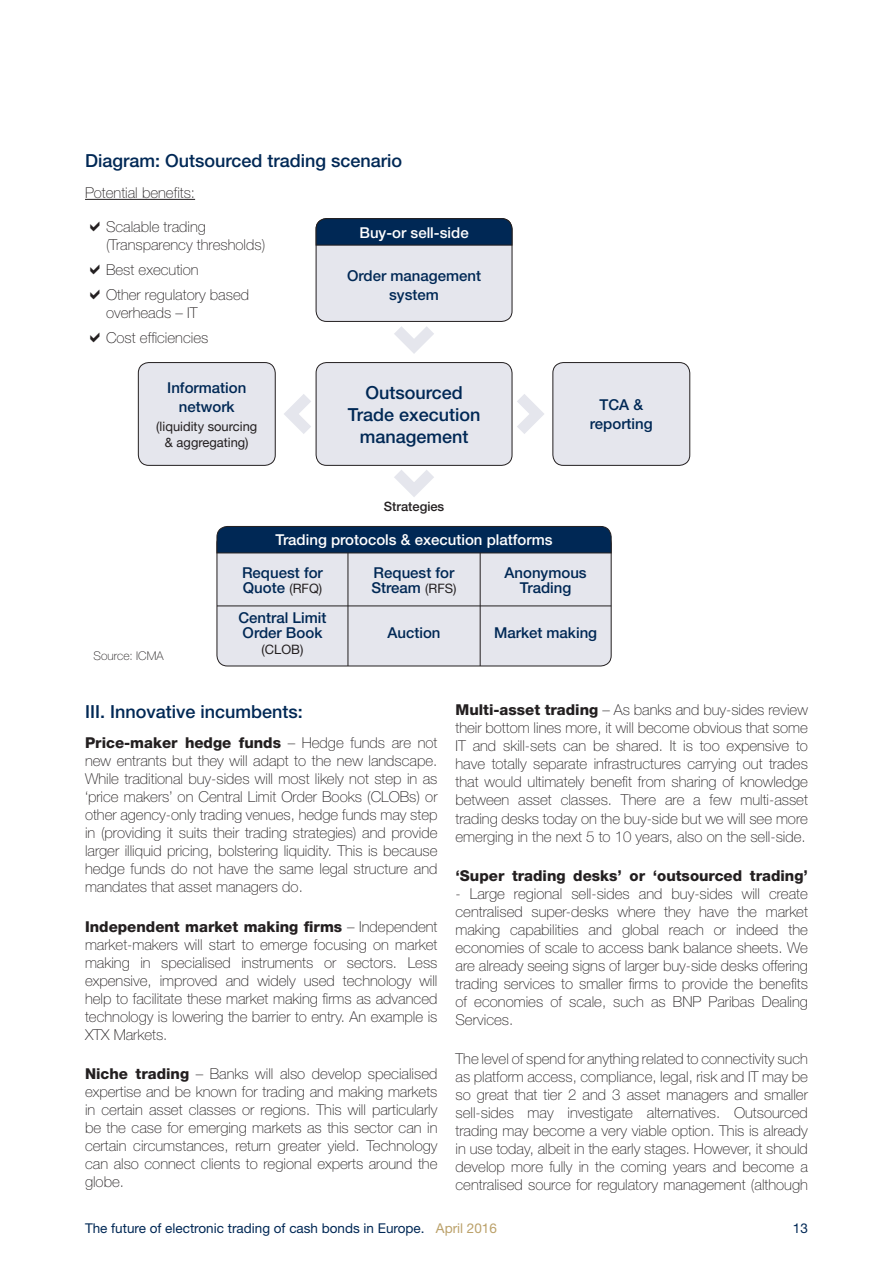
<style>
.page{position:relative;width:893px;height:1263px;background:#fff}
.page>*{position:absolute;margin:0;border:0;box-sizing:border-box;transform-origin:0 0}
._2_Digit_Heading{font:500 18px "Helvetica Neue";color:#002855}
.Sub_Heading{font:500 18px "Helvetica Neue";color:#002855}
.Body_Copy{font:100 15px/18px "Helvetica Neue";color:#231f20;text-align:justify}
.Sub_Heading-2{font:500 15px/15.5px "Helvetica Neue";color:#002855}
.Sub_Heading-3{font:500 15px "Helvetica Neue";color:#fff}
.Body_Copy-2{font:800 15px "Helvetica Neue";color:#231f20}
.Intro_bullet{font:100 15px "Helvetica Neue";color:#231f20}
.t1{font:13.5px "Helvetica Neue";color:#002855}
.Sub_Heading-4{font:12.9px/15.5px "Helvetica Neue";color:#231f20;text-align:center}
.Sub_Heading-5{font:500 12.9px "Helvetica Neue";color:#231f20}
.Body_Copy-3{font:100 12px "Helvetica Neue";color:#231f20}
.s1{font-weight:400;font-size:12.9px;color:#231f20}
.s2{font-weight:800}
.s3{color:#bba16a}
</style>
<div class="page">
<hr style="left:85px;top:199px;width:110px;height:1px;background:#231f20">
<div style="left:316px;top:363px;width:196px;height:102px;background:#e5e6ed;border-radius:11px"></div>
<div style="left:316px;top:362px;width:196px;height:104px;border:1px solid #231f20;border-radius:11px"></div>
<div style="left:553px;top:363px;width:137px;height:102px;background:#e5e6ed;border-radius:11px"></div>
<div style="left:553px;top:362px;width:137px;height:104px;border:1px solid #231f20;border-radius:11px"></div>
<div style="left:138px;top:363px;width:137px;height:102px;background:#e5e6ed;border-radius:11px"></div>
<div style="left:138px;top:362px;width:137px;height:104px;border:1px solid #231f20;border-radius:11px"></div>
<div style="left:316px;top:219px;width:196px;height:102px;background:#e5e6ed;border-radius:11px"></div>
<div style="left:316px;top:218px;width:196px;height:104px;border:1px solid #231f20;border-radius:11px"></div>
<svg style="left:316px;top:218px;width:196px;height:28px;background:#072b53"></svg>
<svg style="left:394px;top:326px;width:40px;height:28px"></svg>
<svg style="left:394px;top:470px;width:40px;height:27px"></svg>
<svg style="left:517px;top:394px;width:27px;height:40px"></svg>
<svg style="left:284px;top:394px;width:27px;height:40px"></svg>
<div style="left:217px;top:533px;width:394px;height:133px;background:#e5e6ed;border-radius:11px"></div>
<div style="left:217px;top:533px;width:394px;height:133px;border:1px solid #231f20;border-radius:11px"></div>
<svg style="left:216px;top:526px;width:396px;height:27px;background:#032853"></svg>
<hr style="left:217px;top:606px;width:394px;height:1px;background:#231f20">
<hr style="left:348px;top:553px;width:1px;height:113px;background:#231f20">
<hr style="left:480px;top:553px;width:1px;height:113px;background:#231f20">
<p class="_2_Digit_Heading" style="left:85px;top:150px;width:319px">Diagram: Outsourced trading scenario</p>
<p class="Intro_bullet" style="left:85px;top:184px;width:112px">Potential benefits:</p>
<p class="Body_Copy" style="left:106px;top:217px;width:161px">Scalable trading (Transparency thresholds)</p>
<p class="Body_Copy" style="left:106px;top:257px;width:145px;line-height:25.2px">Best execution<br>Other regulatory based</p>
<p class="Body_Copy" style="left:106px;top:304px;width:93px">overheads – IT</p>
<p class="Body_Copy" style="left:106px;top:329px;width:104px">Cost efficiencies</p>
<p class="Sub_Heading-3" style="left:359px;top:223px;width:111px">Buy-or sell-side</p>
<p class="Sub_Heading-2" style="left:347px;top:267px;width:135px">Order management</p>
<p class="Sub_Heading-2" style="left:389px;top:286px;width:51px">system</p>
<p class="Sub_Heading-2" style="left:167px;top:380px;width:81px">Information</p>
<p class="Sub_Heading-2" style="left:179px;top:399px;width:57px">network</p>
<p class="Sub_Heading-4" style="left:156px;top:418px;width:102px">(liquidity sourcing &amp; aggregating)</p>
<p class="Sub_Heading" style="left:365px;top:382px;width:99px">Outsourced</p>
<p class="Sub_Heading" style="left:348px;top:404px;width:134px">Trade execution</p>
<p class="Sub_Heading" style="left:360px;top:426px;width:110px">management</p>
<p class="Sub_Heading-5" style="left:384px;top:499px;width:62px">Strategies</p>
<p class="Sub_Heading-2" style="left:599px;top:397px;width:45px">TCA &amp;</p>
<p class="Sub_Heading-2" style="left:590px;top:416px;width:64px">reporting</p>
<p class="Body_Copy-3" style="left:94px;top:649px;width:72px">Source: ICMA</p>
<p class="Sub_Heading-3" style="left:275px;top:531px;width:279px">Trading protocols &amp; execution platforms</p>
<p class="Sub_Heading-2" style="left:242px;top:564px;width:82px">Request for</p>
<p class="Sub_Heading-2" style="left:243px;top:580px;width:81px">Quote <span class="s1">(RFQ)</span></p>
<p class="Sub_Heading-2" style="left:238px;top:609px;width:90px">Central Limit<br>Order Book</p>
<p class="Sub_Heading-4" style="left:262px;top:640px;width:43px">(CLOB)</p>
<p class="Sub_Heading-2" style="left:374px;top:564px;width:82px">Request for</p>
<p class="Sub_Heading-2" style="left:371px;top:580px;width:87px">Stream <span class="s1">(RFS)</span></p>
<p class="Sub_Heading-2" style="left:387px;top:625px;width:55px">Auction</p>
<p class="Sub_Heading-2" style="left:504px;top:564px;width:84px">Anonymous</p>
<p class="Sub_Heading-2" style="left:520px;top:580px;width:53px">Trading</p>
<p class="Sub_Heading-2" style="left:494px;top:625px;width:105px">Market making</p>
<p class="_2_Digit_Heading" style="left:85px;top:700px;width:219px">III. Innovative incumbents:</p>
<p class="Body_Copy" style="left:85px;top:734px;width:354px"><span class="s2">Price-maker hedge funds</span> – Hedge funds are not new entrants but they will adapt to the new landscape.<br>While traditional buy-sides will most likely not step in as ‘price makers’ on Central Limit Order Books (CLOBs) or other agency-only trading venues, hedge funds may step in (providing it suits their trading strategies) and provide larger illiquid pricing, bolstering liquidity. This is because hedge funds do not have the same legal structure and mandates that asset managers do.</p>
<p class="Body_Copy" style="left:85px;top:917px;width:354px"><span class="s2">Independent market making firms</span> – Independent market-makers will start to emerge focusing on market making in specialised instruments or sectors. Less expensive, improved and widely used technology will help to facilitate these market making firms as advanced technology is lowering the barrier to entry. An example is XTX Markets.</p>
<p class="Body_Copy" style="left:85px;top:1064px;width:354px"><span class="s2">Niche trading</span> – Banks will also develop specialised expertise and be known for trading and making markets in certain asset classes or regions. This will particularly be the case for emerging markets as this sector can in certain circumstances, return greater yield. Technology can also connect clients to regional experts around the globe.</p>
<p class="Body_Copy" style="left:455px;top:701px;width:354px"><span class="s2">Multi-asset trading</span> – As banks and buy-sides review their bottom lines more, it will become obvious that some IT and skill-sets can be shared. It is too expensive to have totally separate infrastructures carrying out trades that would ultimately benefit from sharing of knowledge between asset classes. There are a few multi-asset trading desks today on the buy-side but we will see more emerging in the next 5 to 10 years, also on the sell-side.</p>
<p class="Body_Copy-2" style="left:455px;top:866px;width:354px">‘Super trading desks’ or ‘outsourced trading’</p>
<p class="Body_Copy" style="left:455px;top:884px;width:354px">- Large regional sell-sides and buy-sides will create centralised super-desks where they have the market making capabilities and global reach or indeed the economies of scale to access bank balance sheets. We are already seeing signs of larger buy-side desks offering trading services to smaller firms to provide the benefits of economies of scale, such as BNP Paribas Dealing Services.</p>
<p class="Body_Copy" style="left:455px;top:1050px;width:354px">The level of spend for anything related to connectivity such as platform access, compliance, legal, risk and IT may be so great that tier 2 and 3 asset managers and smaller sell-sides may investigate alternatives. Outsourced trading may become a very viable option. This is already in use today, albeit in the early stages. However, it should develop more fully in the coming years and become a centralised source for regulatory management (although</p>
<p class="t1" style="left:85px;top:1220px;width:413px">The future of electronic trading of cash bonds in Europe. <span class="s3">April 2016</span></p>
<p class="t1" style="left:793px;top:1220px;width:17px">13</p>
</div>
